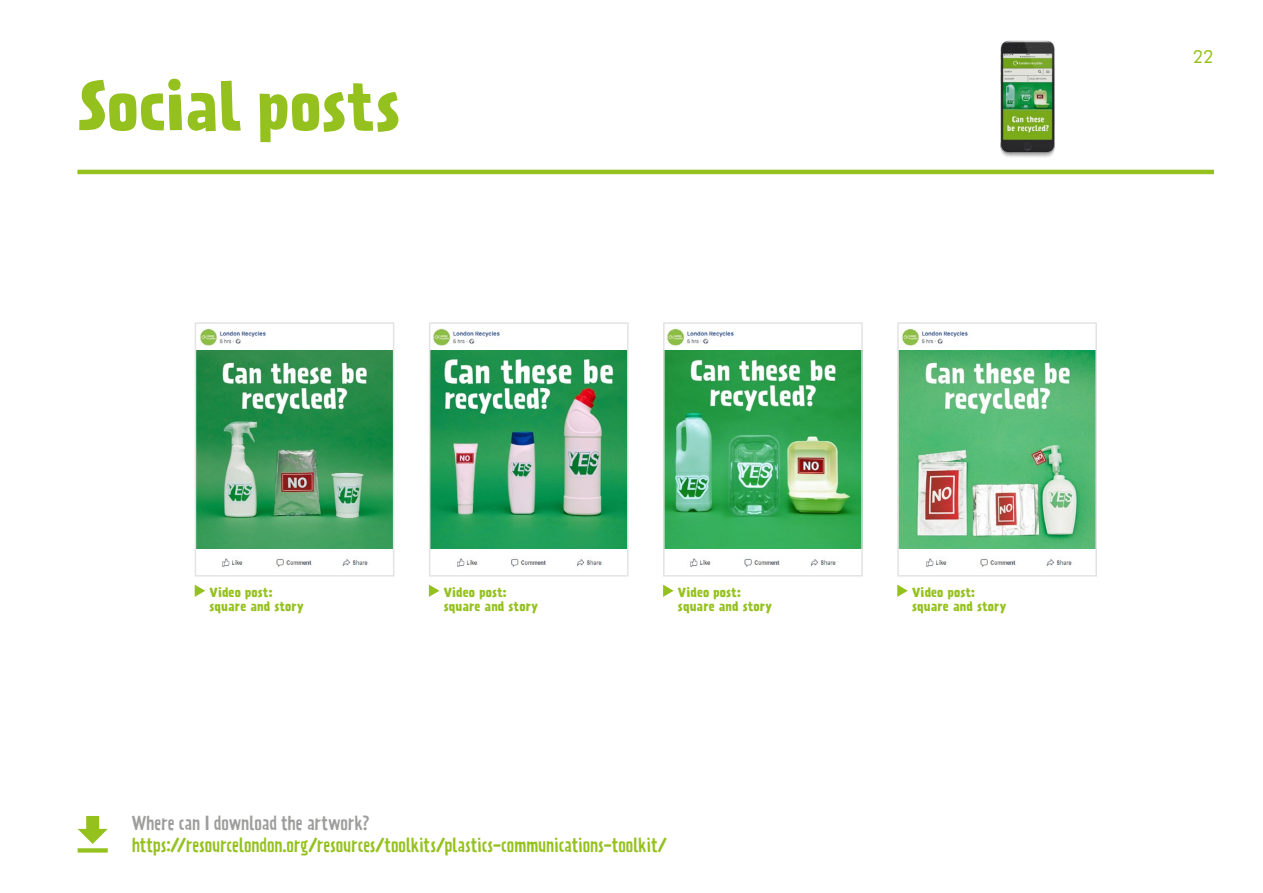
<style>
.page{position:relative;width:1263px;height:893px;background:#fff}
.page>*{position:absolute;margin:0;border:0;box-sizing:border-box;transform-origin:0 0}
.t1{font:700 61.5px "Prater Sans One";color:#95c11f}
.t2{font:18px "Prater Sans One";letter-spacing:-.005em;color:#95c11f}
.t3{font:18px "Prater Sans One";letter-spacing:-.005em;color:#9d9d9c}
.t4{font:18px "Futura BT";color:#95c11f}
.t5{font:700 12px/14.4px "Prater Sans One";letter-spacing:.015em;color:#95c11f}
</style>
<div class="page">
<hr style="left:78px;top:170px;width:1136px;height:4px;background:#95c11f">
<svg style="left:195px;top:585px;width:10px;height:12px"></svg>
<svg style="left:429px;top:585px;width:10px;height:12px"></svg>
<svg style="left:663px;top:585px;width:11px;height:12px"></svg>
<svg style="left:897px;top:585px;width:11px;height:12px"></svg>
<svg style="left:78px;top:816px;width:30px;height:37px"></svg>
<img style="left:198px;top:350px;width:193px;height:198px">
<div style="left:195px;top:322px;width:199px;height:255px;border:2px solid #e3e3e3"></div>
<img style="left:200px;top:328px;width:66px;height:18px">
<img style="left:222px;top:558px;width:146px;height:9px">
<img style="left:432px;top:350px;width:194px;height:199px">
<div style="left:429px;top:322px;width:200px;height:255px;border:2px solid #e3e3e3"></div>
<img style="left:433px;top:327px;width:67px;height:19px">
<img style="left:457px;top:558px;width:145px;height:9px">
<img style="left:666px;top:350px;width:194px;height:198px">
<div style="left:663px;top:322px;width:200px;height:255px;border:2px solid #e3e3e3"></div>
<img style="left:667px;top:327px;width:67px;height:19px">
<img style="left:690px;top:558px;width:146px;height:9px">
<img style="left:900px;top:350px;width:194px;height:199px">
<div style="left:897px;top:322px;width:200px;height:255px;border:2px solid #e3e3e3"></div>
<img style="left:902px;top:328px;width:66px;height:18px">
<img style="left:926px;top:558px;width:146px;height:9px">
<img style="left:1000px;top:40px;width:55px;height:118px">
<h1 class="t1" style="left:78px;top:67px;width:325px">Social posts</h1>
<p class="t5" style="left:210px;top:585px;width:96px">Video post: square and story</p>
<p class="t5" style="left:444px;top:585px;width:96px">Video post: square and story</p>
<p class="t5" style="left:678px;top:585px;width:96px">Video post: square and story</p>
<p class="t5" style="left:912px;top:585px;width:96px">Video post: square and story</p>
<h2 class="t3" style="left:132px;top:813px;width:239px">Where can I download the artwork?</h2>
<h2 class="t2" style="left:132px;top:834px;width:537px">https://resourcelondon.org/resources/toolkits/plastics-communications-toolkit/</h2>
<h2 class="t4" style="left:1193px;top:45px;width:23px">22</h2>
</div>
